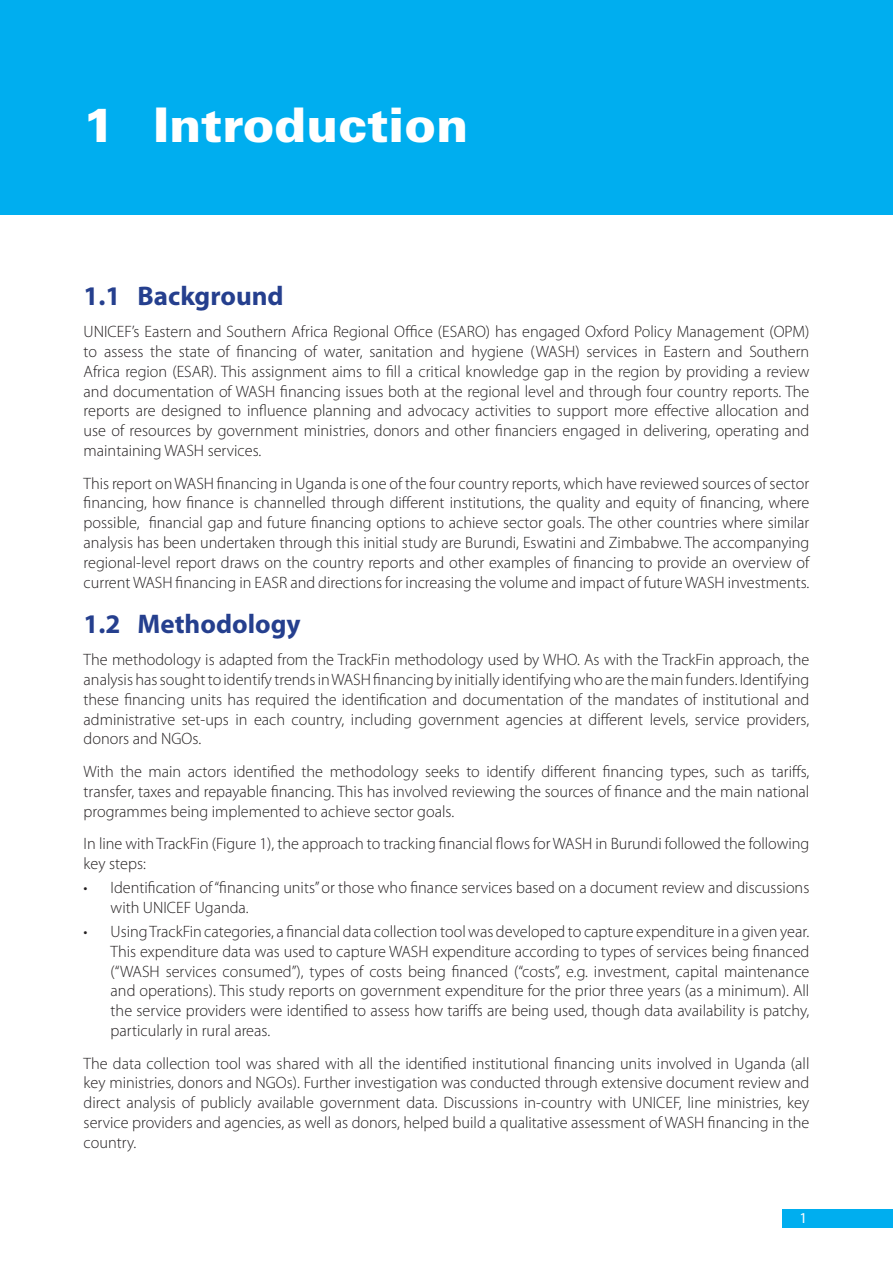
<style>
.page{position:relative;width:893px;height:1263px;background:#fff}
.page>*{position:absolute;margin:0;border:0;box-sizing:border-box;transform-origin:0 0}
.t1{font:900 47.7px "Univers";color:#fff}
.t2{font:700 27px "Myriad Pro";color:#253f8e}
.t3{font:300 16.5px/19.8px "Myriad Pro";color:#231f20;text-align:justify}
.t4{font:15.15px "Myriad Pro";color:#fff}
</style>
<div class="page">
<div style="left:782px;top:1209px;width:111px;height:19px;background:#00aeef"></div>
<div style="left:0;top:0;width:893px;height:215px;background:#00aeef"></div>
<h1 class="t1" style="left:84px;top:95px;width:386px">1 Introduction</h1>
<h2 class="t2" style="left:84px;top:280px;width:202px">1.1 Background</h2>
<p class="t3" style="left:84px;top:322px;width:727px">UNICEF’s Eastern and Southern Africa Regional Office (ESARO) has engaged Oxford Policy Management (OPM) to assess the state of financing of water, sanitation and hygiene (WASH) services in Eastern and Southern Africa region (ESAR). This assignment aims to fill a critical knowledge gap in the region by providing a review and documentation of WASH financing issues both at the regional level and through four country reports. The reports are designed to influence planning and advocacy activities to support more effective allocation and use of resources by government ministries, donors and other financiers engaged in delivering, operating and maintaining WASH services.</p>
<p class="t3" style="left:84px;top:473px;width:727px">This report on WASH financing in Uganda is one of the four country reports, which have reviewed sources of sector financing, how finance is channelled through different institutions, the quality and equity of financing, where possible, financial gap and future financing options to achieve sector goals. The other countries where similar analysis has been undertaken through this initial study are Burundi, Eswatini and Zimbabwe. The accompanying regional-level report draws on the country reports and other examples of financing to provide an overview of current WASH financing in EASR and directions for increasing the volume and impact of future WASH investments.</p>
<h2 class="t2" style="left:84px;top:608px;width:218px">1.2 Methodology</h2>
<p class="t3" style="left:84px;top:650px;width:727px">The methodology is adapted from the TrackFin methodology used by WHO. As with the TrackFin approach, the analysis has sought to identify trends in WASH financing by initially identifying who are the main funders. Identifying these financing units has required the identification and documentation of the mandates of institutional and administrative set-ups in each country, including government agencies at different levels, service providers, donors and NGOs.</p>
<p class="t3" style="left:84px;top:762px;width:727px">With the main actors identified the methodology seeks to identify different financing types, such as tariffs, transfer, taxes and repayable financing. This has involved reviewing the sources of finance and the main national programmes being implemented to achieve sector goals.</p>
<p class="t3" style="left:84px;top:834px;width:727px">In line with TrackFin (Figure 1), the approach to tracking financial flows for WASH in Burundi followed the following key steps:</p>
<p class="t3" style="left:111px;top:878px;width:700px;text-indent:-27px">• Identification of “financing units” or those who finance services based on a document review and discussions with UNICEF Uganda.</p>
<p class="t3" style="left:111px;top:922px;width:700px;text-indent:-27px">• Using TrackFin categories, a financial data collection tool was developed to capture expenditure in a given year.<br>This expenditure data was used to capture WASH expenditure according to types of services being financed (“WASH services consumed”), types of costs being financed (“costs”, e.g. investment, capital maintenance and operations). This study reports on government expenditure for the prior three years (as a minimum). All the service providers were identified to assess how tariffs are being used, though data availability is patchy, particularly in rural areas.</p>
<p class="t3" style="left:84px;top:1053px;width:727px">The data collection tool was shared with all the identified institutional financing units involved in Uganda (all key ministries, donors and NGOs). Further investigation was conducted through extensive document review and direct analysis of publicly available government data. Discussions in-country with UNICEF, line ministries, key service providers and agencies, as well as donors, helped build a qualitative assessment of WASH financing in the country.</p>
<p class="t4" style="left:799px;top:1209px;width:9px">1</p>
</div>
